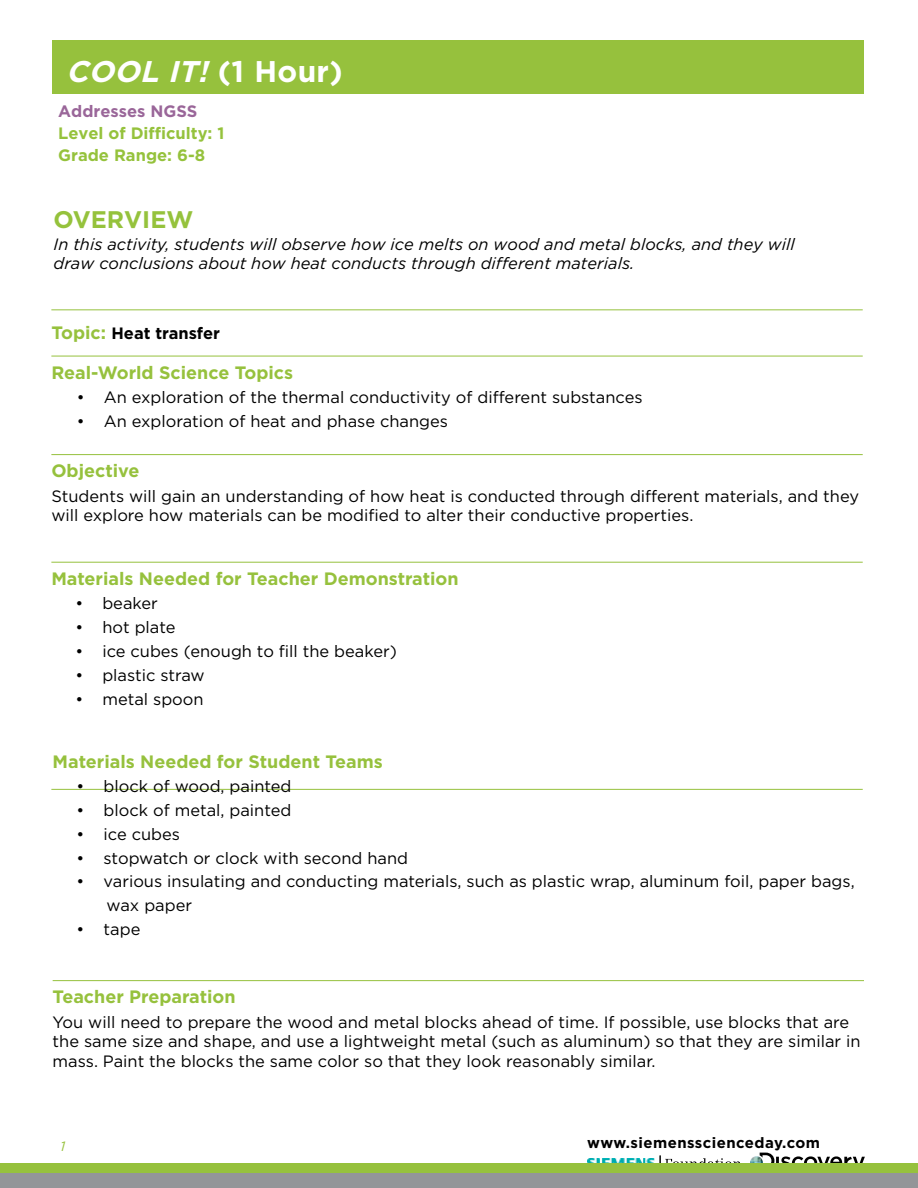
<style>
.page{position:relative;width:918px;height:1188px;background:#fff}
.page>*{position:absolute;margin:0;border:0;box-sizing:border-box;transform-origin:0 0}
.t1{font:italic 700 29.85px "Gotham";color:#fff}
.t2{font:700 24px "Gotham";color:#95c23c}
.t3{font:700 18px "Gotham";color:#96c13d}
.t4{font:16.5px/19.8px "Gotham";color:#000}
.t5{font:italic 16.5px/19.8px "Gotham";color:#000}
.t6{font:700 16.5px/21.8px "Gotham";color:#95c23c}
.t7{font:700 16.5px "Gotham";color:#000}
.t8{font:700 16.5px "Gotham";color:#9a6699}
.t9{font:700 15px "Gotham";letter-spacing:.03em;color:#000}
.t10{font:italic 13.5px "Gotham";color:#96c13d}
.s1{font-style:normal}
.s2{font-size:18px;color:#96c13d}
</style>
<div class="page">
<svg style="left:750px;top:1153px;width:115px;height:11px"></svg>
<img style="left:587px;top:1158px;width:68px;height:6px">
<svg style="left:660px;top:1156px;width:81px;height:8px"></svg>
<div style="left:53px;top:40px;width:811px;height:54px;background:#96c13d"></div>
<div style="left:0;top:1164px;width:918px;height:24px;background:#96c13d"></div>
<div style="left:0;top:1174px;width:918px;height:14px;background:#939598"></div>
<hr style="left:51px;top:309px;width:812px;height:1px;background:#96c13d">
<hr style="left:51px;top:356px;width:812px;height:1px;background:#96c13d">
<hr style="left:51px;top:454px;width:812px;height:1px;background:#96c13d">
<hr style="left:51px;top:562px;width:812px;height:1px;background:#96c13d">
<hr style="left:51px;top:789px;width:812px;height:1px;background:#96c13d">
<hr style="left:53px;top:980px;width:811px;height:1px;background:#96c13d">
<h1 class="t1" style="left:66px;top:54px;width:278px">cOOl iT! <span class="s1">(1 Hour)</span></h1>
<p class="t8" style="left:58px;top:102px;width:141px">Addresses NGSS</p>
<p class="t6" style="left:58px;top:122px;width:168px">Level of Difficulty: 1<br>Grade Range: 6-8</p>
<h2 class="t2" style="left:54px;top:205px;width:141px">OVERVIEW</h2>
<p class="t5" style="left:54px;top:234px;width:743px">In this activity, students will observe how ice melts on wood and metal blocks, and they will draw conclusions about how heat conducts through different materials.</p>
<p class="t7" style="left:51px;top:324px;width:170px"><span class="s2">Topic:</span> Heat transfer</p>
<p class="t3" style="left:51px;top:362px;width:243px">Real-World Science Topics</p>
<p class="t4" style="left:77px;top:387px;width:567px">• An exploration of the thermal conductivity of different substances</p>
<p class="t4" style="left:77px;top:411px;width:373px">• An exploration of heat and phase changes</p>
<p class="t3" style="left:51px;top:461px;width:90px">Objective</p>
<p class="t4" style="left:51px;top:486px;width:809px">Students will gain an understanding of how heat is conducted through different materials, and they will explore how materials can be modified to alter their conductive properties.</p>
<p class="t3" style="left:51px;top:568px;width:409px">Materials Needed for Teacher Demonstration</p>
<p class="t4" style="left:75px;top:593px;width:84px">• beaker</p>
<p class="t4" style="left:75px;top:617px;width:102px">• hot plate</p>
<p class="t4" style="left:75px;top:641px;width:323px">• ice cubes (enough to fill the beaker)</p>
<p class="t4" style="left:75px;top:665px;width:131px">• plastic straw</p>
<p class="t4" style="left:75px;top:689px;width:130px">• metal spoon</p>
<p class="t3" style="left:53px;top:751px;width:332px">Materials Needed for Student Teams</p>
<p class="t4" style="left:77px;top:776px;width:216px">• block of wood, painted</p>
<p class="t4" style="left:77px;top:800px;width:216px">• block of metal, painted</p>
<p class="t4" style="left:77px;top:824px;width:105px">• ice cubes</p>
<p class="t4" style="left:77px;top:848px;width:333px">• stopwatch or clock with second hand</p>
<p class="t4" style="left:107px;top:869px;width:750px;line-height:23.9px;text-indent:-30px">• various insulating and conducting materials, such as plastic wrap, aluminum foil, paper bags, wax paper</p>
<p class="t4" style="left:77px;top:919px;width:65px">• tape</p>
<p class="t3" style="left:53px;top:987px;width:185px">Teacher Preparation</p>
<p class="t4" style="left:53px;top:1012px;width:809px">You will need to prepare the wood and metal blocks ahead of time. If possible, use blocks that are the same size and shape, and use a lightweight metal (such as aluminum) so that they are similar in mass. Paint the blocks the same color so that they look reasonably similar.</p>
<p class="t10" style="left:60px;top:1139px;width:6px">1</p>
<p class="t9" style="left:587px;top:1134px;width:234px">www.siemensscienceday.com</p>
</div>
